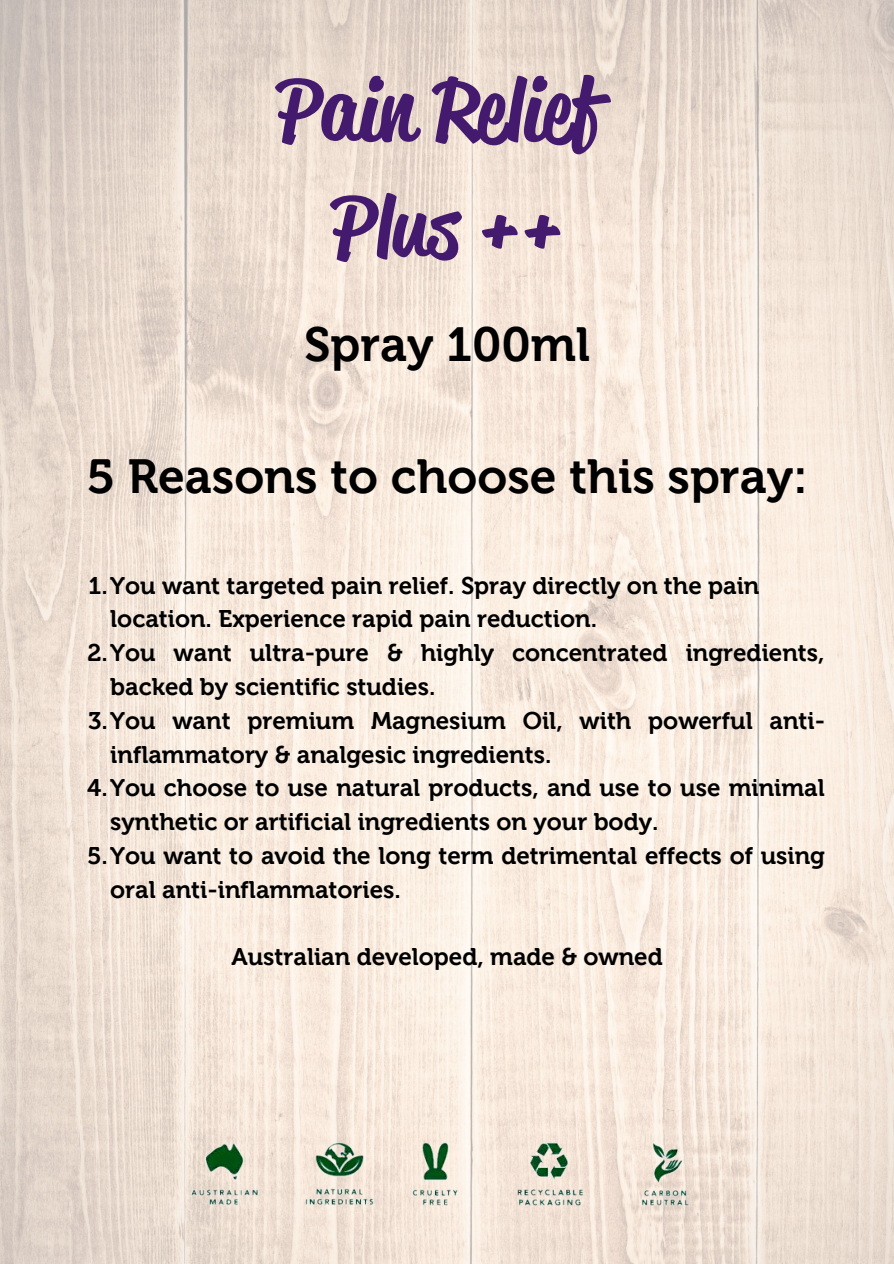
<style>
.page{position:relative;width:894px;height:1264px;background:#fff}
.page>*{position:absolute;margin:0;border:0;box-sizing:border-box;transform-origin:0 0}
.t1{font:500 84px "Reklame Script W00";color:#441a6e}
.t2{font:48px "Museo W01 700";color:#000}
.t3{font:24.15px/33.8px "Museo W01 700";color:#000}
</style>
<div class="page">
<img style="left:0;top:0;width:893px;height:1263px">
<img style="left:184px;top:1127px;width:526px;height:95px">
<p class="t1" style="left:276px;top:57px;width:324px">Pain Relief</p>
<p class="t1" style="left:331px;top:174px;width:234px">Plus ++</p>
<p class="t2" style="left:304px;top:324px;width:287px">Spray 100ml</p>
<p class="t2" style="left:86px;top:457px;width:722px">5 Reasons to choose this spray:</p>
<p class="t3" style="left:110px;top:570px;width:650px;text-indent:-22px">1.You want targeted pain relief. Spray directly on the pain location. Experience rapid pain reduction.</p>
<p class="t3" style="left:110px;top:638px;width:715px;text-indent:-23px">2.You want ultra-pure &amp; highly concentrated ingredients, backed by scientific studies.</p>
<p class="t3" style="left:110px;top:706px;width:716px;text-indent:-22px">3.You want premium Magnesium Oil, with powerful anti&shy;inflammatory &amp; analgesic ingredients.</p>
<p class="t3" style="left:110px;top:773px;width:716px;text-indent:-23px">4.You choose to use natural products, and use to use minimal synthetic or artificial ingredients on your body.</p>
<p class="t3" style="left:110px;top:841px;width:716px;text-indent:-23px">5.You want to avoid the long term detrimental effects of using oral anti-inflammatories.</p>
<p class="t3" style="left:231px;top:942px;width:432px">Australian developed, made &amp; owned</p>
</div>
